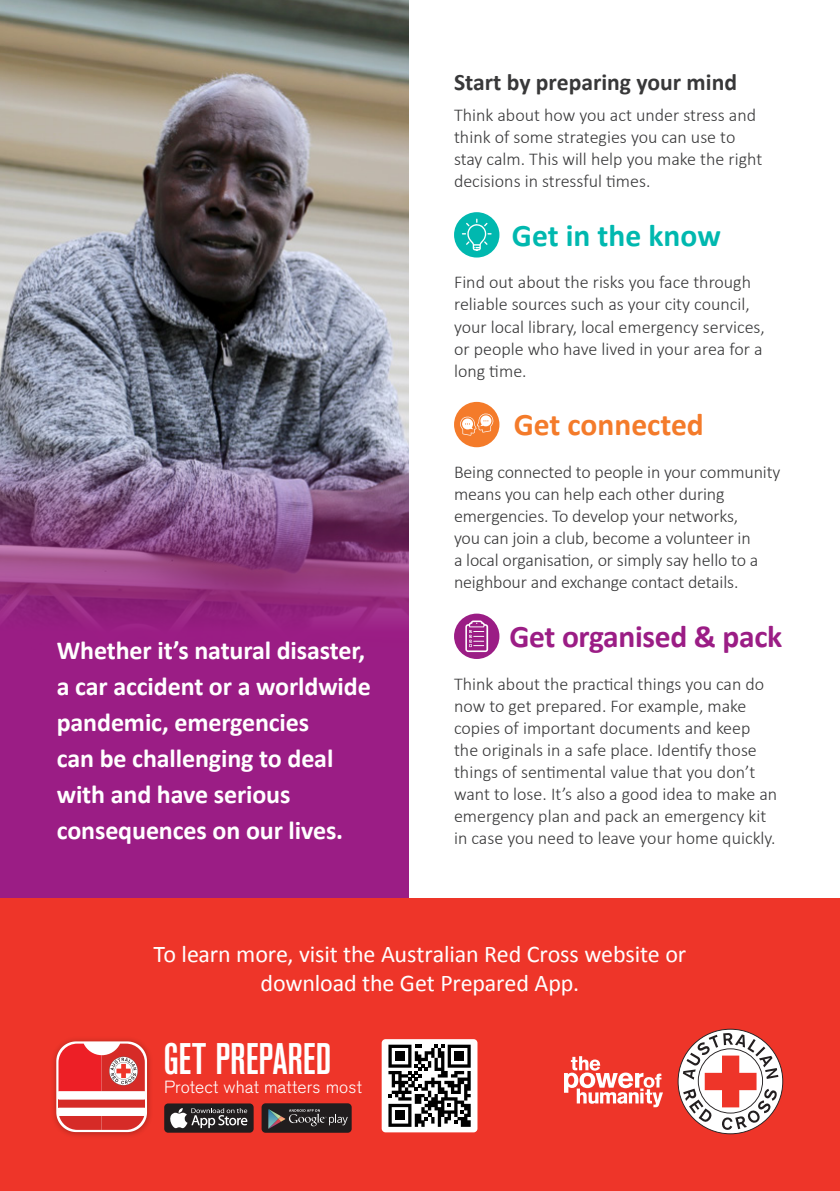
<style>
.page{position:relative;width:840px;height:1191px;background:#fff}
.page>*{position:absolute;margin:0;border:0;box-sizing:border-box;transform-origin:0 0}
.t1{font:500 condensed 43.8px "Akzidenz Grotesk BE";color:#fff}
.t2{font:700 31.6px "Calibri";letter-spacing:-.01em;color:#9b1d85}
.t3{font:700 31.6px "Calibri";color:#00b8af}
.t4{font:700 31.6px "Calibri";color:#f47b2a}
.t5{font:700 26px/36px "Calibri";letter-spacing:-.005em;color:#fff}
.t6{font:24px/28.8px "Calibri";letter-spacing:-.005em;color:#fff;text-align:center}
.t7{font:700 23.6px "Calibri";color:#383839}
.t8{font:300 18px/22px "Calibri";color:#383839}
.t9{font:300 17.4px "Akzidenz Grotesk BE";letter-spacing:.005em;color:#fff}
</style>
<div class="page">
<div style="left:0;top:0;width:408px;height:899px;background:#9b1d85"></div>
<img style="left:0;top:0;width:408px;height:622px">
<div style="left:454px;top:212px;width:45px;height:45px;background:#00b8af;border-radius:50%"></div>
<svg style="left:461px;top:219px;width:30px;height:32px"></svg>
<div style="left:454px;top:402px;width:45px;height:45px;background:#f47b2a;border-radius:50%"></div>
<svg style="left:460px;top:413px;width:33px;height:22px"></svg>
<div style="left:454px;top:613px;width:45px;height:46px;background:#9b1d85;border-radius:50%"></div>
<svg style="left:465px;top:620px;width:23px;height:32px"></svg>
<div style="left:0;top:899px;width:839px;height:292px;background:#ee3529"></div>
<img style="left:54px;top:1039px;width:96px;height:97px">
<svg style="left:56px;top:1041px;width:91px;height:91px;background:#e77372"></svg>
<div style="left:261px;top:1103px;width:90px;height:29px;background:#211d1e;border-radius:4px"></div>
<svg style="left:268px;top:1109px;width:79px;height:19px"></svg>
<div style="left:164px;top:1103px;width:89px;height:29px;background:#211d1e;border-radius:4px"></div>
<svg style="left:170px;top:1108px;width:77px;height:20px"></svg>
<svg style="left:677px;top:1028px;width:105px;height:106px"></svg>
<svg style="left:564px;top:1056px;width:98px;height:51px"></svg>
<div style="left:381px;top:1039px;width:96px;height:93px;background:#fff;border-radius:4px"></div>
<svg style="left:388px;top:1044px;width:82px;height:82px"></svg>
<div style="left:395px;top:1110px;width:9px;height:10px;background:#000"></div>
<h3 class="t5" style="left:57px;top:632px;width:315px">Whether it’s natural disaster, a car accident or a worldwide pandemic, emergencies<br>can be challenging to deal with and have serious consequences on our lives.</h3>
<h3 class="t7" style="left:454px;top:67px;width:284px">Start by preparing your mind</h3>
<p class="t8" style="left:454px;top:104px;width:309px">Think about how you act under stress and think of some strategies you can use to stay calm. This will help you make the right decisions in stressful times.</p>
<h2 class="t3" style="left:511px;top:215px;width:210px">Get in the know</h2>
<p class="t8" style="left:454px;top:271px;width:312px">Find out about the risks you face through reliable sources such as your city council, your local library, local emergency services, or people who have lived in your area for a long time.</p>
<h2 class="t4" style="left:513px;top:404px;width:191px">Get connected</h2>
<p class="t8" style="left:454px;top:461px;width:328px">Being connected to people in your community means you can help each other during emergencies. To develop your networks,<br>you can join a club, become a volunteer in<br>a local organisation, or simply say hello to a neighbour and exchange contact details.</p>
<h2 class="t2" style="left:509px;top:616px;width:274px">Get organised &amp; pack</h2>
<p class="t8" style="left:454px;top:673px;width:324px">Think about the practical things you can do now to get prepared. For example, make copies of important documents and keep the originals in a safe place. Identify those things of sentimental value that you don’t want to lose. It’s also a good idea to make an emergency plan and pack an emergency kit in case you need to leave your home quickly.</p>
<h3 class="t6" style="left:153px;top:938px;width:534px">To learn more, visit the Australian Red Cross website or download the Get Prepared App.</h3>
<h1 class="t1" style="left:163px;top:1035px;width:169px">GET PREPARED</h1>
<p class="t9" style="left:164px;top:1077px;width:199px">Protect what matters most</p>
</div>
